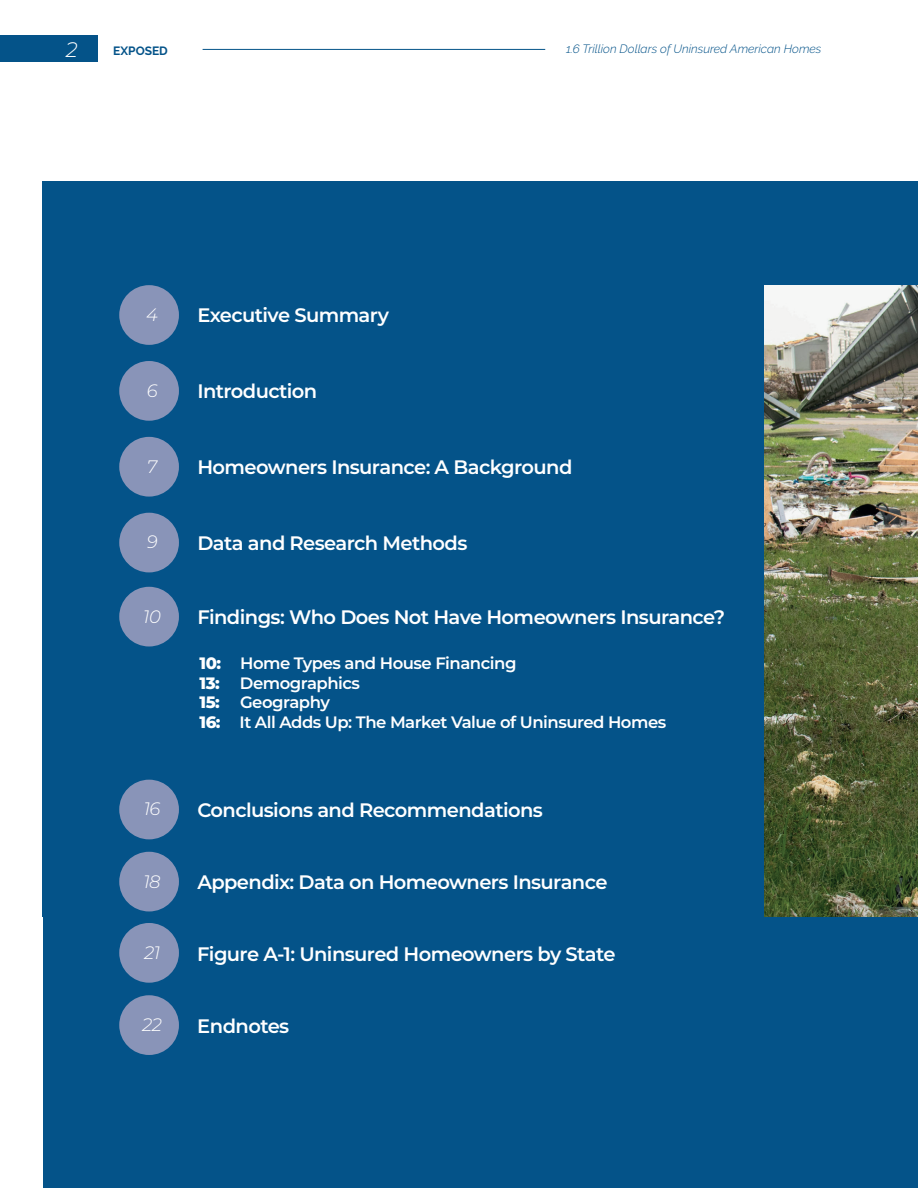
<style>
.page{position:relative;width:918px;height:1188px;background:#fff}
.page>*{position:absolute;margin:0;border:0;box-sizing:border-box;transform-origin:0 0}
.t1{font:italic 300 21px "Montserrat";color:#fff}
.t2{font:600 19.5px "Montserrat";letter-spacing:-.03em;color:#fff}
.t3{font:italic 300 18px "Montserrat";letter-spacing:-.03em;color:#fff}
.t4{font:600 16.5px/19.8px "Montserrat";letter-spacing:-.03em;color:#fff}
.t5{font:italic 300 12px "Raleway";color:#045389}
.t6{font:700 12px "Raleway";color:#045389}
.s1{font-weight:800}
</style>
<div class="page">
<div style="left:43px;top:181px;width:875px;height:1007px;background:#045389"></div>
<img style="left:765px;top:285px;width:153px;height:632px">
<div style="left:119px;top:285px;width:60px;height:60px;background:#8994b8;border-radius:50%"></div>
<div style="left:119px;top:361px;width:60px;height:60px;background:#8994b8;border-radius:50%"></div>
<div style="left:119px;top:437px;width:60px;height:60px;background:#8994b8;border-radius:50%"></div>
<div style="left:119px;top:513px;width:60px;height:59px;background:#8994b8;border-radius:50%"></div>
<div style="left:119px;top:587px;width:60px;height:59px;background:#8994b8;border-radius:50%"></div>
<div style="left:119px;top:852px;width:60px;height:59px;background:#8994b8;border-radius:50%"></div>
<div style="left:119px;top:923px;width:60px;height:60px;background:#8994b8;border-radius:50%"></div>
<div style="left:119px;top:995px;width:60px;height:60px;background:#8994b8;border-radius:50%"></div>
<div style="left:119px;top:780px;width:60px;height:59px;background:#8994b8;border-radius:50%"></div>
<div style="left:0;top:35px;width:97px;height:26px;background:#045389"></div>
<hr style="left:203px;top:49px;width:342px;height:1px;background:#045389">
<p class="t1" style="left:66px;top:35px;width:13px">2</p>
<p class="t6" style="left:113px;top:44px;width:56px">EXPOSED</p>
<p class="t5" style="left:566px;top:42px;width:257px">1.6 Trillion Dollars of Uninsured American Homes</p>
<p class="t3" style="left:146px;top:302px;width:13px">4</p>
<p class="t2" style="left:197px;top:302px;width:193px">Executive Summary</p>
<p class="t3" style="left:147px;top:378px;width:12px">6</p>
<p class="t2" style="left:197px;top:377px;width:121px">Introduction</p>
<p class="t3" style="left:147px;top:454px;width:12px">7</p>
<p class="t2" style="left:197px;top:453px;width:377px">Homeowners Insurance: A Background</p>
<p class="t3" style="left:147px;top:530px;width:12px">9</p>
<p class="t2" style="left:197px;top:529px;width:272px">Data and Research Methods</p>
<p class="t3" style="left:143px;top:604px;width:19px">10</p>
<p class="t2" style="left:197px;top:603px;width:529px">Findings: Who Does Not Have Homeowners Insurance?</p>
<p class="t4" style="left:200px;top:652px;width:468px"><span class="s1">10:</span> Home Types and House Financing<br><span class="s1">13:</span> Demographics<br><span class="s1">15:</span> Geography<br><span class="s1">16:</span> It All Adds Up: The Market Value of Uninsured Homes</p>
<p class="t3" style="left:144px;top:797px;width:18px">16</p>
<p class="t2" style="left:197px;top:796px;width:347px">Conclusions and Recommendations</p>
<p class="t3" style="left:144px;top:869px;width:19px">18</p>
<p class="t2" style="left:197px;top:868px;width:412px">Appendix: Data on Homeowners Insurance</p>
<p class="t3" style="left:144px;top:940px;width:17px">21</p>
<p class="t2" style="left:197px;top:940px;width:420px">Figure A-1: Uninsured Homeowners by State</p>
<p class="t3" style="left:142px;top:1012px;width:21px">22</p>
<p class="t2" style="left:197px;top:1013px;width:93px">Endnotes</p>
</div>
